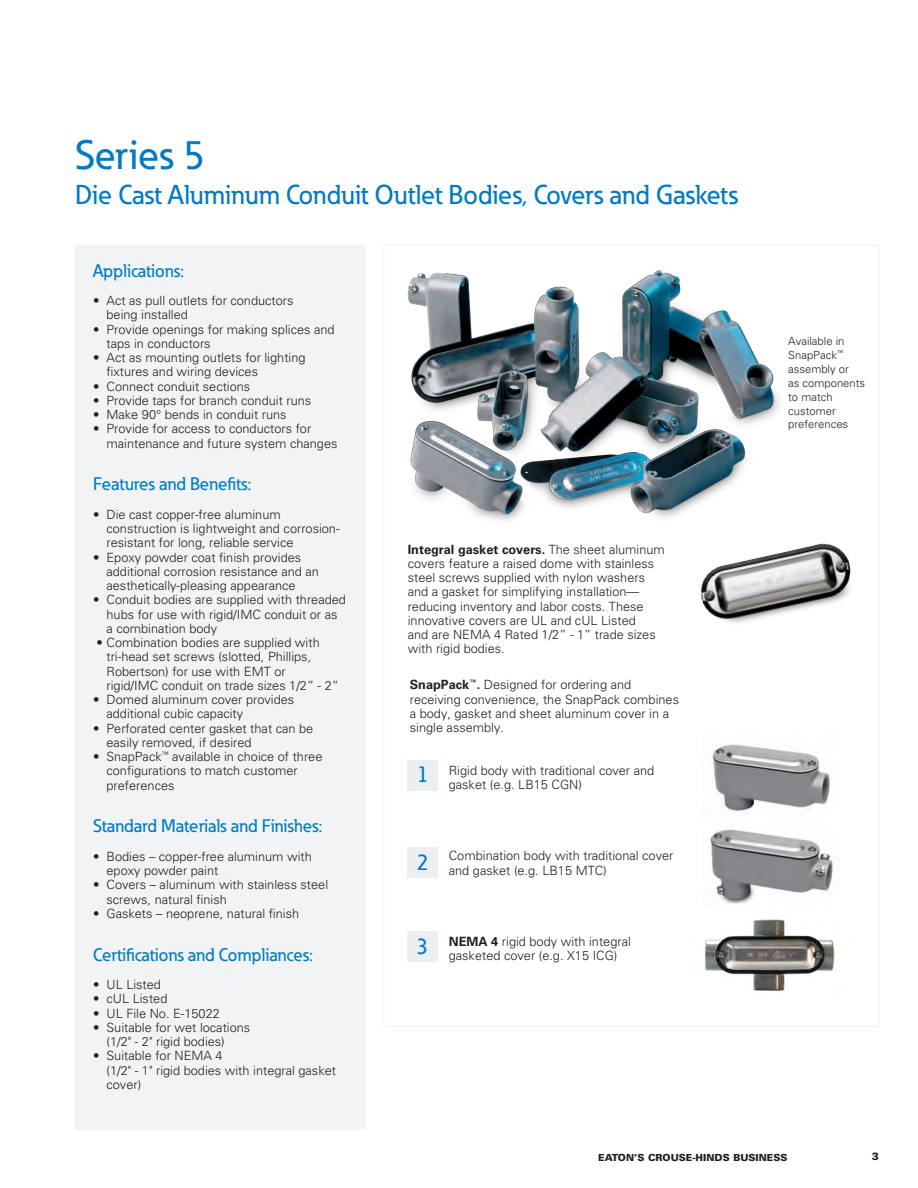
<style>
.page{position:relative;width:918px;height:1188px;background:#fff}
.page>*{position:absolute;margin:0;border:0;box-sizing:border-box;transform-origin:0 0}
.t1{font:500 40.5px "Eaton";color:#007ac2}
.t2{font:500 27px "Eaton";color:#007ac2}
.t3{font:500 22.5px "Eaton";color:#007ac2}
.t4{font:500 18px "Eaton";color:#007ac2}
.t5{font:300 12.75px/14.2px "Univers LT Std";color:#231f20}
.t6{font:300 11.25px/13.8px "Univers LT Std";color:#231f20}
.t7{font:900 10.5px "Univers LT Std";color:#231f20}
.t8{font:900 9.75px "Univers LT Std";color:#231f20}
.s1{font-weight:700}
</style>
<div class="page">
<div style="left:75px;top:245px;width:290px;height:885px;background:#f1f3f5"></div>
<div style="left:408px;top:760px;width:30px;height:31px;background:#eceff1"></div>
<div style="left:408px;top:847px;width:30px;height:31px;background:#eceff1"></div>
<div style="left:408px;top:932px;width:30px;height:30px;background:#eceff1"></div>
<img style="left:407px;top:270px;width:373px;height:251px">
<img style="left:710px;top:829px;width:124px;height:76px">
<img style="left:688px;top:519px;width:163px;height:104px">
<img style="left:705px;top:919px;width:130px;height:73px">
<img style="left:710px;top:743px;width:121px;height:71px">
<h1 class="t1" style="left:75px;top:130px;width:131px">Series 5</h1>
<h2 class="t2" style="left:75px;top:178px;width:664px">Die Cast Aluminum Conduit Outlet Bodies, Covers and Gaskets</h2>
<h3 class="t4" style="left:93px;top:259px;width:92px">Applications:</h3>
<p class="t5" style="left:107px;top:294px;width:189px;text-indent:-14px">• Act as pull outlets for conductors being installed</p>
<p class="t5" style="left:107px;top:322px;width:230px;text-indent:-14px">• Provide openings for making splices and taps in conductors</p>
<p class="t5" style="left:107px;top:351px;width:201px;text-indent:-14px">• Act as mounting outlets for lighting fixtures and wiring devices</p>
<p class="t5" style="left:93px;top:379px;width:159px">• Connect conduit sections</p>
<p class="t5" style="left:93px;top:393px;width:220px">• Provide taps for branch conduit runs</p>
<p class="t5" style="left:93px;top:408px;width:195px">• Make 90° bends in conduit runs</p>
<p class="t5" style="left:107px;top:422px;width:232px;text-indent:-14px">• Provide for access to conductors for maintenance and future system changes</p>
<h3 class="t4" style="left:93px;top:473px;width:160px">Features and Benefits:</h3>
<p class="t5" style="left:107px;top:507px;width:235px;text-indent:-14px">• Die cast copper-free aluminum construction is lightweight and corrosion&shy;resistant for long, reliable service</p>
<p class="t5" style="left:107px;top:550px;width:214px;text-indent:-14px">• Epoxy powder coat finish provides additional corrosion resistance and an aesthetically-pleasing appearance</p>
<p class="t5" style="left:107px;top:593px;width:241px;text-indent:-14px">• Conduit bodies are supplied with threaded hubs for use with rigid/IMC conduit or as a combination body</p>
<p class="t5" style="left:107px;top:636px;width:234px;text-indent:-10px">• Combination bodies are supplied with tri-head set screws (slotted, Phillips, Robertson) for use with EMT or rigid/IMC conduit on trade sizes 1/2” - 2”</p>
<p class="t5" style="left:107px;top:693px;width:189px;text-indent:-14px">• Domed aluminum cover provides additional cubic capacity</p>
<p class="t5" style="left:107px;top:721px;width:208px;text-indent:-14px">• Perforated center gasket that can be easily removed, if desired</p>
<p class="t5" style="left:107px;top:750px;width:217px;text-indent:-14px">• SnapPack<sup>™</sup> available in choice of three configurations to match customer preferences</p>
<h3 class="t4" style="left:93px;top:815px;width:231px">Standard Materials and Finishes:</h3>
<p class="t5" style="left:107px;top:849px;width:207px;text-indent:-14px">• Bodies – copper-free aluminum with epoxy powder paint</p>
<p class="t5" style="left:107px;top:878px;width:223px;text-indent:-14px">• Covers – aluminum with stainless steel screws, natural finish</p>
<p class="t5" style="left:93px;top:906px;width:208px">• Gaskets – neoprene, natural finish</p>
<h3 class="t4" style="left:93px;top:943px;width:221px">Certifications and Compliances:</h3>
<p class="t5" style="left:93px;top:978px;width:70px">• UL Listed</p>
<p class="t5" style="left:93px;top:992px;width:76px">• cUL Listed</p>
<p class="t5" style="left:93px;top:1006px;width:128px">• UL File No. E-15022</p>
<p class="t5" style="left:107px;top:1020px;width:145px;text-indent:-14px">• Suitable for wet locations (1/2" - 2" rigid bodies)</p>
<p class="t5" style="left:107px;top:1049px;width:231px;text-indent:-14px">• Suitable for NEMA 4<br>(1/2" - 1" rigid bodies with integral gasket cover)</p>
<p class="t5" style="left:408px;top:542px;width:259px"><span class="s1">Integral gasket covers.</span> The sheet aluminum covers feature a raised dome with stainless steel screws supplied with nylon washers and a gasket for simplifying installation— reducing inventory and labor costs. These innovative covers are UL and cUL Listed<br>and are NEMA 4 Rated 1/2” - 1” trade sizes with rigid bodies.</p>
<p class="t5" style="left:410px;top:678px;width:271px"><span class="s1">SnapPack</span><sup>™</sup><span class="s1">.</span> Designed for ordering and receiving convenience, the SnapPack combines a body, gasket and sheet aluminum cover in a single assembly.</p>
<p class="t5" style="left:449px;top:763px;width:207px">Rigid body with traditional cover and gasket (e.g. LB15 CGN)</p>
<h3 class="t3" style="left:417px;top:761px;width:14px">1</h3>
<h3 class="t3" style="left:416px;top:848px;width:14px">2</h3>
<p class="t5" style="left:449px;top:849px;width:226px">Combination body with traditional cover and gasket (e.g. LB15 MTC)</p>
<h3 class="t3" style="left:416px;top:932px;width:14px">3</h3>
<p class="t5" style="left:449px;top:934px;width:184px"><span class="s1">NEMA 4</span> rigid body with integral gasketed cover (e.g. X15 ICG)</p>
<p class="t6" style="left:788px;top:334px;width:78px">Available in<br>SnapPack<sup>™ </sup>assembly or<br>as components to match customer preferences</p>
<p class="t8" style="left:598px;top:1151px;width:191px">EATON’S CROUSE-HINDS BUSINESS</p>
<p class="t7" style="left:872px;top:1150px;width:9px">3</p>
</div>
